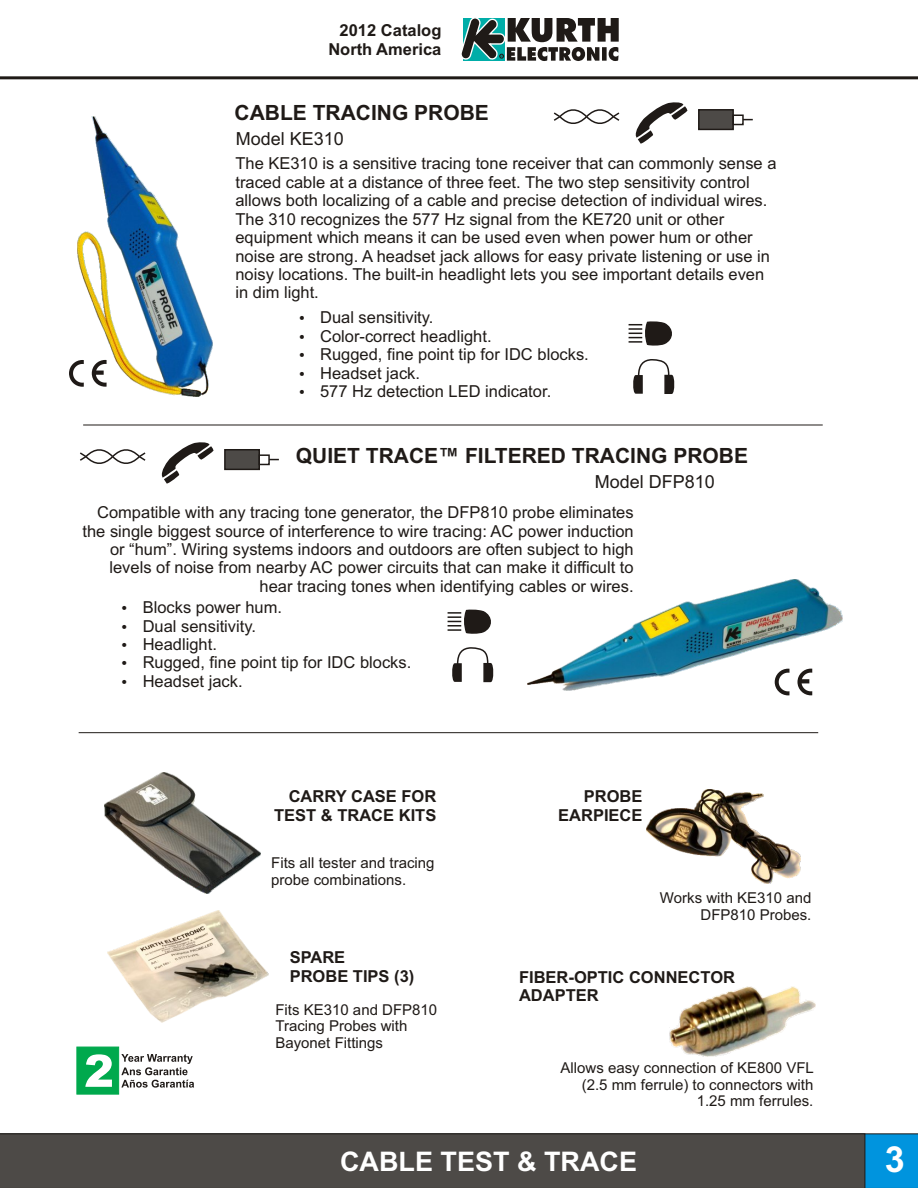
<style>
.page{position:relative;width:918px;height:1188px;background:#fff}
.page>*{position:absolute;margin:0;border:0;box-sizing:border-box;transform-origin:0 0}
.t1{font:700 36px "Arial";color:#fff}
.t2{font:700 27px "Arial";color:#fff}
.t3{font:700 21px "Arial";color:#1f1a17}
.t4{font:18px "Arial";color:#1f1a17}
.t5{font:16.5px/18.5px "Arial";color:#1f1a17}
.t6{font:700 16.5px/18.5px "Arial";color:#1f1a17;text-align:right}
.t7{font:15px/16.8px "Arial";color:#1f1a17}
.t8{font:14.1px "Wingdings";color:#1f1a17}
</style>
<div class="page">
<hr style="left:0;top:76px;width:918px;height:3px;background:#1f1a17">
<svg style="left:69px;top:360px;width:9px;height:26px"></svg>
<img style="left:78px;top:117px;width:134px;height:279px">
<svg style="left:778px;top:691px;width:11px;height:4px"></svg>
<svg style="left:801px;top:691px;width:11px;height:4px"></svg>
<svg style="left:553px;top:109px;width:67px;height:15px"></svg>
<svg style="left:635px;top:102px;width:52px;height:42px"></svg>
<svg style="left:698px;top:109px;width:37px;height:22px"></svg>
<div style="left:732px;top:114px;width:12px;height:11px;border:2px solid #1f1a17"></div>
<svg style="left:80px;top:449px;width:66px;height:15px"></svg>
<svg style="left:161px;top:442px;width:53px;height:42px"></svg>
<svg style="left:224px;top:449px;width:37px;height:22px"></svg>
<div style="left:259px;top:454px;width:11px;height:11px;border:2px solid #1f1a17"></div>
<svg style="left:629px;top:321px;width:43px;height:25px"></svg>
<svg style="left:633px;top:359px;width:42px;height:35px"></svg>
<img style="left:527px;top:579px;width:315px;height:112px">
<svg style="left:76px;top:1046px;width:118px;height:49px"></svg>
<hr style="left:83px;top:425px;width:740px;height:1px;background:#1f1a17">
<hr style="left:79px;top:732px;width:739px;height:1px;background:#1f1a17">
<svg style="left:448px;top:609px;width:43px;height:25px"></svg>
<svg style="left:452px;top:647px;width:42px;height:36px"></svg>
<img style="left:104px;top:772px;width:156px;height:122px">
<img style="left:108px;top:911px;width:160px;height:111px">
<img style="left:646px;top:790px;width:155px;height:94px">
<img style="left:670px;top:987px;width:145px;height:70px">
<svg style="left:461px;top:18px;width:158px;height:43px"></svg>
<div style="left:866px;top:1133px;width:52px;height:55px;background:#0094de"></div>
<div style="left:0;top:1133px;width:866px;height:55px;background:#4d4a47"></div>
<p class="t6" style="left:328px;top:23px;width:115px">2012 Catalog<br>North America</p>
<p class="t3" style="left:235px;top:105px;width:256px">CABLE TRACING PROBE</p>
<p class="t4" style="left:236px;top:132px;width:110px">Model KE310</p>
<p class="t5" style="left:235px;top:156px;width:543px">The KE310 is a sensitive tracing tone receiver that can commonly sense a traced cable at a distance of three feet. The two step sensitivity control allows both localizing of a cable and precise detection of individual wires.<br>The 310 recognizes the 577 Hz signal from the KE720 unit or other equipment which means it can be used even when power hum or other noise are strong. A headset jack allows for easy private listening or use in noisy locations. The built-in headlight lets you see important details even in dim light.</p>
<p class="t5" style="left:320px;top:310px;width:115px">Dual sensitivity.</p>
<p class="t8" style="left:299px;top:349px;width:44px">•</p>
<p class="t8" style="left:299px;top:368px;width:44px">•</p>
<p class="t8" style="left:299px;top:386px;width:44px">•</p>
<p class="t5" style="left:320px;top:328px;width:173px">Color-correct headlight.</p>
<p class="t5" style="left:320px;top:347px;width:270px">Rugged, fine point tip for IDC blocks.</p>
<p class="t5" style="left:320px;top:365px;width:233px">Headset jack.<br>577 Hz detection LED indicator.</p>
<p class="t3" style="left:296px;top:448px;width:454px">QUIET TRACE™ FILTERED TRACING PROBE</p>
<p class="t4" style="left:595px;top:475px;width:122px">Model DFP810</p>
<p class="t5" style="left:83px;top:505px;width:553px;text-align:right">Compatible with any tracing tone generator, the DFP810 probe eliminates the single biggest source of interference to wire tracing: AC power induction or “hum”. Wiring systems indoors and outdoors are often subject to high levels of noise from nearby AC power circuits that can make it difficult to hear tracing tones when identifying cables or wires.</p>
<p class="t5" style="left:121px;top:600px;width:162px">•Blocks power hum.</p>
<p class="t8" style="left:121px;top:639px;width:44px">•</p>
<p class="t5" style="left:143px;top:618px;width:115px">Dual sensitivity.</p>
<p class="t8" style="left:121px;top:621px;width:44px">•</p>
<p class="t5" style="left:143px;top:637px;width:76px">Headlight.</p>
<p class="t8" style="left:121px;top:658px;width:44px">•</p>
<p class="t8" style="left:121px;top:676px;width:44px">•</p>
<p class="t5" style="left:143px;top:655px;width:270px">Rugged, fine point tip for IDC blocks.<br>Headset jack.</p>
<p class="t6" style="left:274px;top:789px;width:164px">CARRY CASE FOR<br>TEST &amp; TRACE KITS</p>
<p class="t7" style="left:271px;top:856px;width:165px">Fits all tester and tracing probe combinations.</p>
<p class="t6" style="left:290px;top:950px;width:126px;text-align:left">SPARE<br>PROBE TIPS (3)</p>
<p class="t7" style="left:275px;top:1002px;width:163px">Fits KE310 and DFP810<br>Tracing Probes with<br>Bayonet Fittings</p>
<p class="t6" style="left:558px;top:789px;width:86px">PROBE<br>EARPIECE</p>
<p class="t7" style="left:660px;top:890px;width:153px;text-align:right">Works with KE310 and<br>DFP810 Probes.</p>
<p class="t6" style="left:519px;top:969px;width:218px;text-align:left">FIBER-OPTIC CONNECTOR<br>ADAPTER</p>
<p class="t7" style="left:561px;top:1061px;width:255px;text-align:right">Allows easy connection of KE800 VFL (2.5 mm ferrule) to connectors with<br>1.25 mm ferrules.</p>
<h2 class="t2" style="left:340px;top:1152px;width:298px">CABLE TEST &amp; TRACE</h2>
<h1 class="t1" style="left:885px;top:1146px;width:22px">3</h1>
</div>
